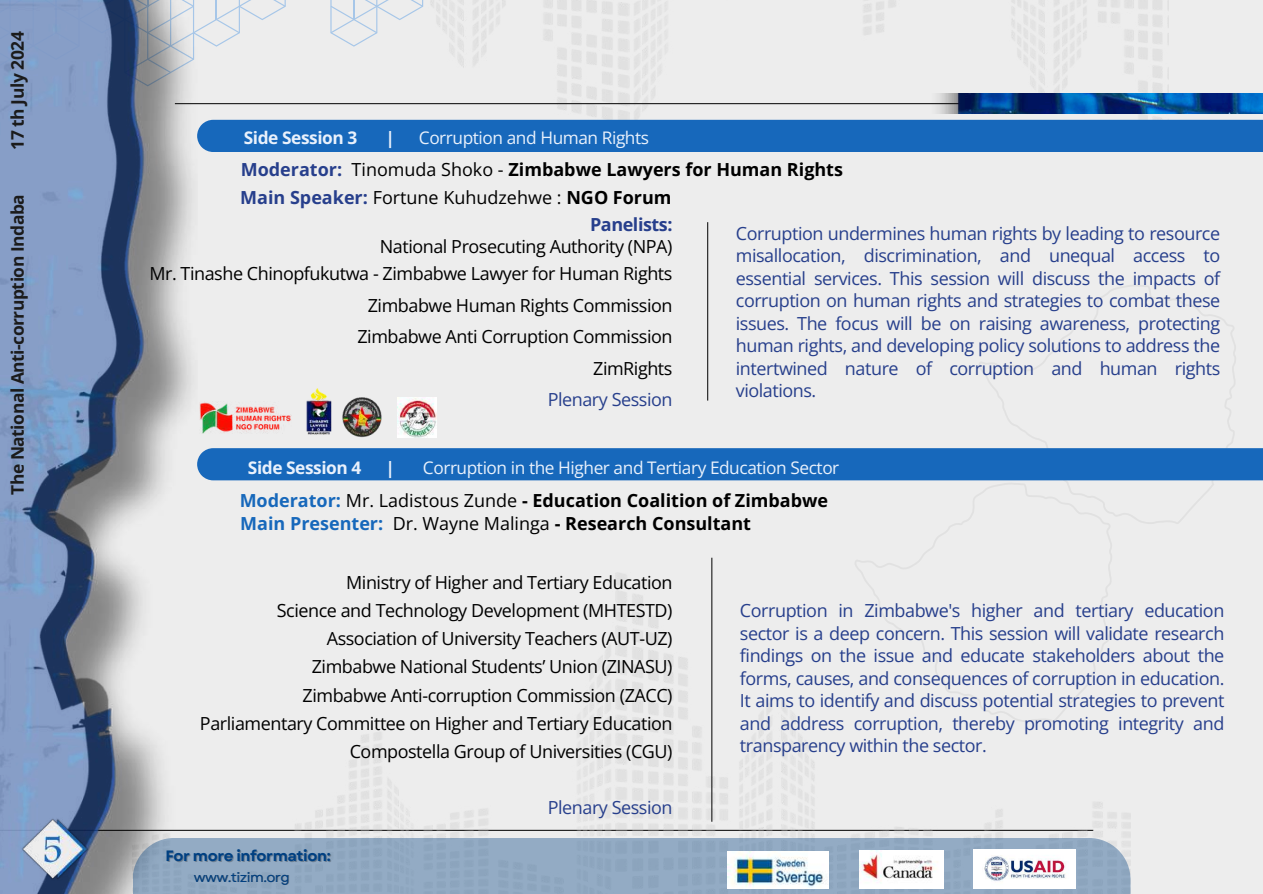
<style>
.page{position:relative;width:1263px;height:894px;background:#fff}
.page>*{position:absolute;margin:0;border:0;box-sizing:border-box;transform-origin:0 0}
.t1{font:18px/22.5px "Open Sans";letter-spacing:-.025em;color:#273f8c;text-align:justify}
.t2{font:18px/28.2px "Open Sans";letter-spacing:-.025em;color:#000;text-align:right}
.t3{font:700 18px "Open Sans";color:#000}
.t4{font:18px "Open Sans";color:#000}
.t5{font:700 18px "Open Sans";letter-spacing:-.025em;color:#273f8c}
.t6{font:700 17.4px "Open Sans";letter-spacing:-.025em;color:#1b1b1b}
.t7{font:17.25px "Open Sans";letter-spacing:-.025em;color:#e9f1fc}
.t8{font:700 17.25px "Open Sans";letter-spacing:-.025em;color:#e9f1fc}
.t9{font:700 15px "Garet";letter-spacing:-.025em;color:#004082}
.t10{font:13.5px "Garet";letter-spacing:-.025em;color:#004082}
.s1{color:#273f8c}
.s2{font-weight:400}
.s3{font-weight:700;color:#273f8c}
.s4{font-weight:700}
.s5{color:#1768bb}
</style>
<div class="page">
<div style="left:0;top:0;width:1263px;height:893px;background:#ededed"></div>
<img style="left:197px;top:572px;width:933px;height:265px">
<svg style="left:197px;top:0;width:89px;height:47px"></svg>
<svg style="left:330px;top:0;width:93px;height:47px"></svg>
<img style="left:154px;top:0;width:43px;height:837px">
<img style="left:0;top:0;width:154px;height:893px">
<svg style="left:978px;top:285px;width:258px;height:239px"></svg>
<svg style="left:854px;top:482px;width:258px;height:240px"></svg>
<hr style="left:175px;top:103px;width:1088px;height:1px;background:#1b1b1b">
<img style="left:902px;top:93px;width:361px;height:21px">
<div style="left:197px;top:120px;width:1066px;height:32px;background:#1768bb"></div>
<img style="left:21px;top:817px;width:68px;height:63px">
<hr style="left:707px;top:222px;width:1px;height:178px;background:#1b1b1b">
<div style="left:197px;top:448px;width:1066px;height:32px;background:#1768bb"></div>
<hr style="left:711px;top:557px;width:1px;height:264px;background:#1b1b1b">
<div style="left:133px;top:837px;width:997px;height:56px;background:#93abc4"></div>
<img style="left:860px;top:850px;width:83px;height:38px">
<img style="left:727px;top:851px;width:102px;height:36px">
<img style="left:974px;top:849px;width:101px;height:39px">
<img style="left:199px;top:402px;width:92px;height:31px">
<img style="left:291px;top:388px;width:36px;height:46px">
<img style="left:327px;top:397px;width:110px;height:40px">
<p class="t6" style="left:5px;top:150px;width:120px;rotate:-90deg">17 th July 2024</p>
<p class="t6" style="left:5px;top:495px;width:302px;rotate:-90deg">The National Anti-corruption Indaba</p>
<p class="t8" style="left:244px;top:126px;width:115px">Side Session 3</p>
<p class="t8" style="left:385px;top:126px;width:11px">|</p>
<p class="t7" style="left:419px;top:126px;width:232px">Corruption and Human Rights</p>
<p class="t3" style="left:241px;top:157px;width:604px"><span class="s1">Moderator:</span> <span class="s2">Tinomuda Shoko -</span> Zimbabwe Lawyers for Human Rights</p>
<p class="t4" style="left:240px;top:184px;width:433px"><span class="s3">Main Speaker:</span> Fortune Kuhudzehwe : <span class="s4">NGO Forum</span></p>
<p class="t5" style="left:590px;top:211px;width:84px">Panelists:</p>
<p class="t2" style="left:149px;top:233px;width:525px;line-height:27px">National Prosecuting Authority (NPA)<br>Mr. Tinashe Chinopfukutwa - Zimbabwe Lawyer for Human Rights</p>
<p class="t2" style="left:357px;top:289px;width:317px;line-height:31.5px">Zimbabwe Human Rights Commission<br>Zimbabwe Anti Corruption Commission<br>ZimRights</p>
<p class="t1" style="left:548px;top:388px;width:126px">Plenary Session</p>
<p class="t1" style="left:736px;top:221px;width:486px">Corruption undermines human rights by leading to resource misallocation, discrimination, and unequal access to essential services. This session will discuss the impacts of corruption on human rights and strategies to combat these issues. The focus will be on raising awareness, protecting human rights, and developing policy solutions to address the intertwined nature of corruption and human rights violations.</p>
<p class="t8" style="left:248px;top:455px;width:115px">Side Session 4</p>
<p class="t8" style="left:385px;top:455px;width:11px">|</p>
<p class="t7" style="left:423px;top:455px;width:418px">Corruption in the Higher and Tertiary Education Sector</p>
<p class="t3" style="left:240px;top:487px;width:590px"><span class="s5">Moderator:</span> <span class="s2">Mr. Ladistous Zunde</span> - Education Coalition of Zimbabwe</p>
<p class="t3" style="left:240px;top:510px;width:512px"><span class="s5">Main Presenter:</span> <span class="s2">Dr. Wayne Malinga</span> - Research Consultant</p>
<p class="t2" style="left:200px;top:567px;width:474px">Ministry of Higher and Tertiary Education<br>Science and Technology Development (MHTESTD)<br>Association of University Teachers (AUT-UZ)<br>Zimbabwe National Students’ Union (ZINASU)<br>Zimbabwe Anti-corruption Commission (ZACC)<br>Parliamentary Committee on Higher and Tertiary Education Compostella Group of Universities (CGU)</p>
<p class="t1" style="left:548px;top:795px;width:126px">Plenary Session</p>
<p class="t9" style="left:165px;top:845px;width:167px">For more information:</p>
<p class="t10" style="left:194px;top:867px;width:97px">www.tizim.org</p>
<p class="t1" style="left:740px;top:598px;width:486px">Corruption in Zimbabwe's higher and tertiary education sector is a deep concern. This session will validate research findings on the issue and educate stakeholders about the forms, causes, and consequences of corruption in education.<br>It aims to identify and discuss potential strategies to prevent and address corruption, thereby promoting integrity and transparency within the sector.</p>
</div>
